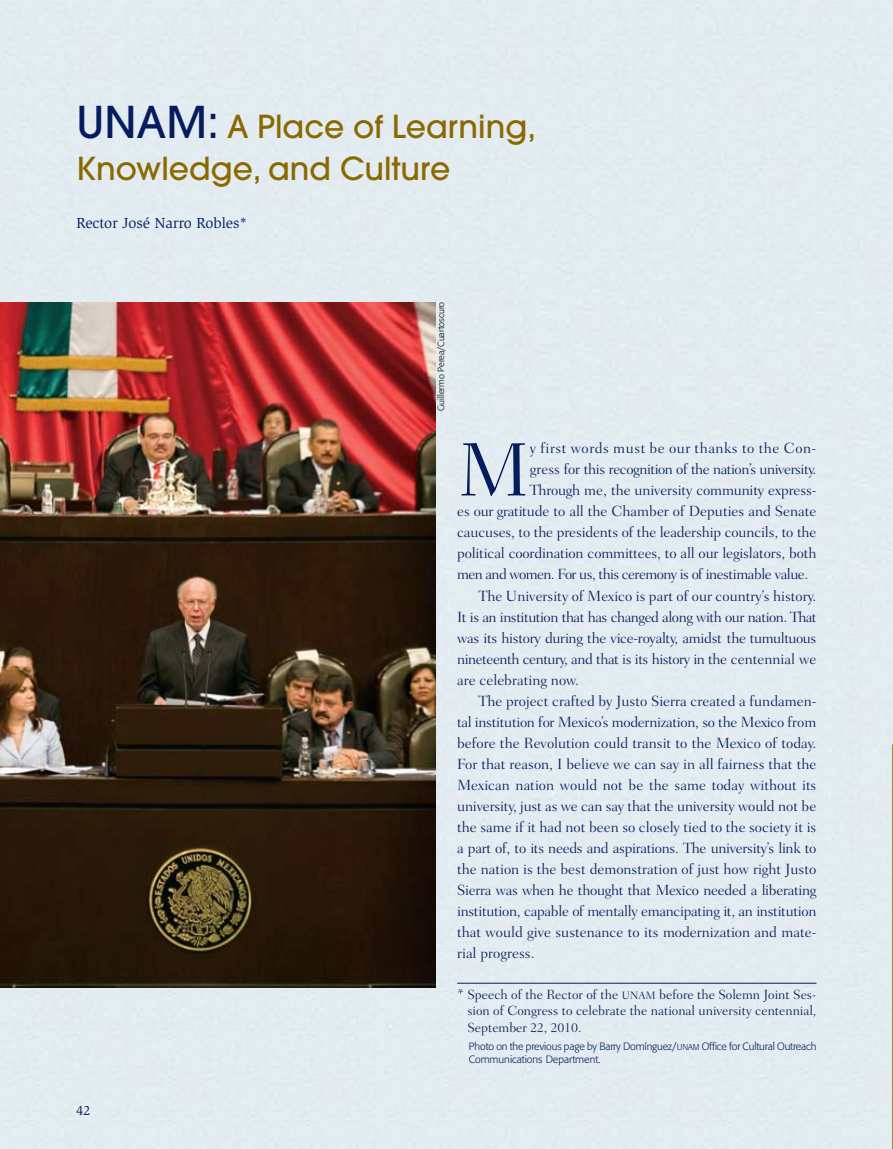
<style>
.page{position:relative;width:893px;height:1149px;background:#fff}
.page>*{position:absolute;margin:0;border:0;box-sizing:border-box;transform-origin:0 0}
.t1{font:300 76.95px "Fairfield LH";color:#051c5d}
.t2{font:500 31.5px/42px "Avant Garde";color:#8b6900}
.t3{font:300 15px "Fairfield LH";letter-spacing:-.01em;color:#051c5d}
.t4{font:300 15px "Fairfield LH";letter-spacing:-.03em;color:#051c5d}
.t5{font:300 15px "Fairfield LH";letter-spacing:-.04em;color:#051c5d}
.t6{font:300 15px "Fairfield LH";letter-spacing:.035em;color:#051c5d}
.t7{font:15px "Slimbach";color:#051c5d}
.t8{font:300 13.5px/16.5px "Fairfield LH";color:#051c5d;text-align:justify}
.t9{font:13.5px "Slimbach";color:#051c5d}
.t10{font:300 10.5px/13.5px "Formata";letter-spacing:-.01em;color:#051c5d}
.t11{font:300 9px "Formata";color:#000}
.s1{font-size:43.5px;color:#051c5d}
.s2{font-family:"Fairfield LH Light SC800";font-weight:400;font-size:10.8px}
.s3{font-family:"Formata Light SC800";font-weight:400;font-size:8.4px}
</style>
<div class="page">
<div style="left:0;top:0;width:893px;height:1148px;background:#e3ecf1"></div>
<img style="left:0;top:302px;width:436px;height:684px">
<svg style="left:892px;top:744px;width:1px;height:404px"></svg>
<hr style="left:457px;top:982px;width:359px;height:1px;background:#051c5d">
<p class="t2" style="left:77px;top:106px;width:461px"><span class="s1">unam:</span> A Place of Learning,<br>Knowledge, and Culture</p>
<p class="t7" style="left:77px;top:214px;width:172px">Rector José Narro Robles*</p>
<p class="t9" style="left:77px;top:1102px;width:15px">42</p>
<p class="t11" style="left:436px;top:411px;width:110px;rotate:-90deg">Guillermo Perea/Cuartoscuro</p>
<p class="t1" style="left:457px;top:426px;width:74px">M</p>
<p class="t6" style="left:530px;top:440px;width:288px">y first words must be our thanks to the Con-</p>
<p class="t4" style="left:530px;top:461px;width:288px">gress for this recognition of the nation’s university.</p>
<p class="t3" style="left:530px;top:482px;width:288px">Through me, the university community express-</p>
<p class="t3" style="left:457px;top:503px;width:361px">es our gratitude to all the Chamber of Deputies and Senate</p>
<p class="t3" style="left:457px;top:524px;width:361px">caucuses, to the presidents of the leadership councils, to the</p>
<p class="t3" style="left:457px;top:545px;width:361px">political coordination committees, to all our legislators, both</p>
<p class="t5" style="left:457px;top:566px;width:353px">men and women. For us, this ceremony is of inestimable value.</p>
<p class="t3" style="left:478px;top:587px;width:340px">The University of Mexico is part of our country’s history.</p>
<p class="t4" style="left:457px;top:608px;width:361px">It is an institution that has changed along with our nation. That</p>
<p class="t3" style="left:457px;top:629px;width:361px">was its history during the vice-royalty, amidst the tumultuous</p>
<p class="t4" style="left:457px;top:650px;width:361px">nineteenth century, and that is its history in the centennial we</p>
<p class="t3" style="left:457px;top:671px;width:123px">are celebrating now.</p>
<p class="t3" style="left:478px;top:692px;width:340px">The project crafted by Justo Sierra created a fundamen-</p>
<p class="t3" style="left:457px;top:713px;width:361px">tal institution for Mexico’s modernization, so the Mexico from</p>
<p class="t3" style="left:457px;top:734px;width:361px">before the Revolution could transit to the Mexico of today.</p>
<p class="t3" style="left:457px;top:755px;width:361px">For that reason, I believe we can say in all fairness that the</p>
<p class="t3" style="left:457px;top:776px;width:361px">Mexican nation would not be the same today without its</p>
<p class="t3" style="left:457px;top:797px;width:361px">university, just as we can say that the university would not be</p>
<p class="t3" style="left:457px;top:818px;width:361px">the same if it had not been so closely tied to the society it is</p>
<p class="t3" style="left:457px;top:839px;width:361px">a part of, to its needs and aspirations. The university’s link to</p>
<p class="t3" style="left:457px;top:860px;width:361px">the nation is the best demonstration of just how right Justo</p>
<p class="t3" style="left:457px;top:881px;width:361px">Sierra was when he thought that Mexico needed a liberating</p>
<p class="t3" style="left:457px;top:902px;width:361px">institution, capable of mentally emancipating it, an institution</p>
<p class="t3" style="left:457px;top:923px;width:361px">that would give sustenance to its modernization and mate-</p>
<p class="t3" style="left:457px;top:944px;width:79px">rial progress.</p>
<p class="t8" style="left:467px;top:985px;width:351px;text-indent:-10px">* Speech of the Rector of the <span class="s2">UNAM</span> before the Solemn Joint Ses&shy;sion of Congress to celebrate the national university centennial, September 22, 2010.</p>
<p class="t10" style="left:469px;top:1039px;width:349px">Photo on the previous page by Barry Domínguez/<span class="s3">UNAM</span> Office for Cultural Outreach<br>Communications Department.</p>
</div>
